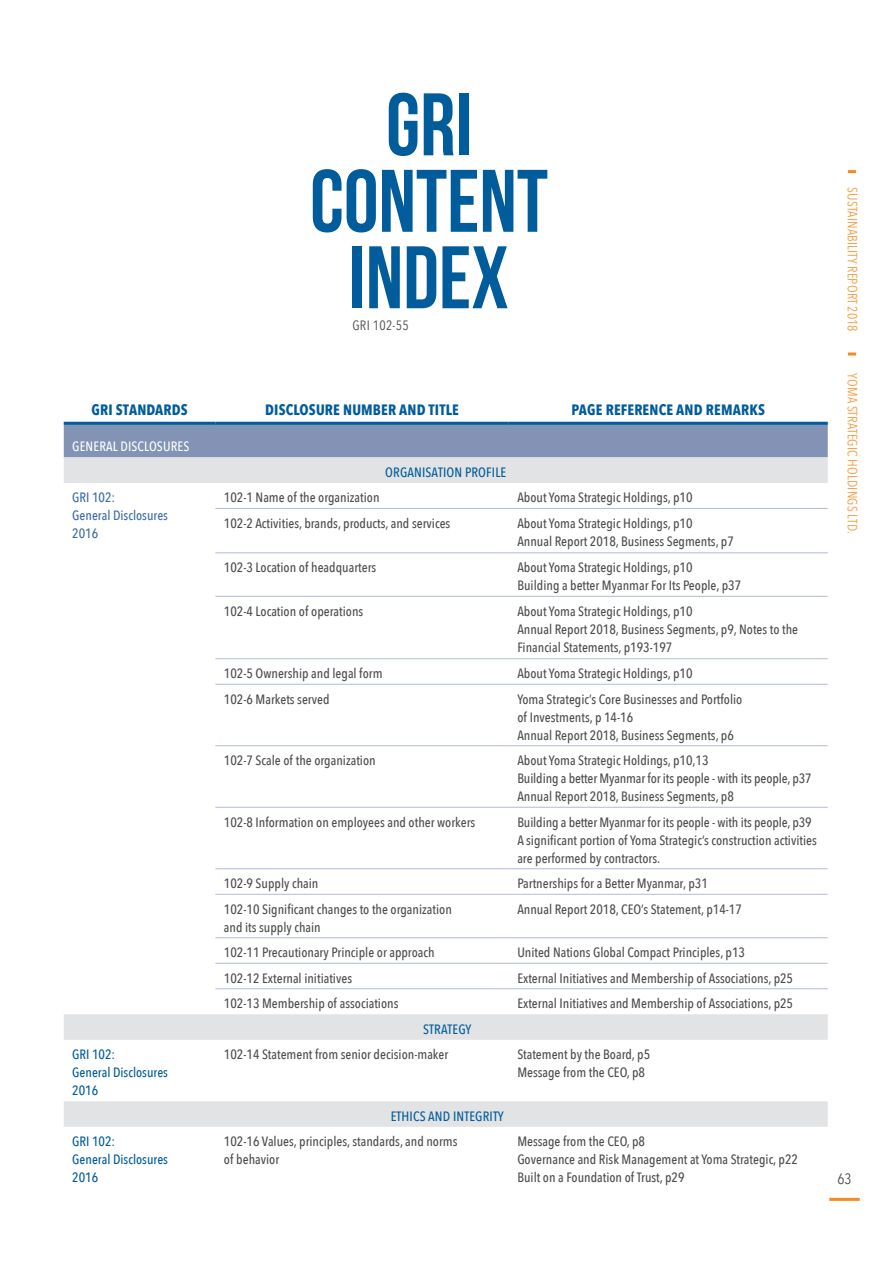
<style>
.page{position:relative;width:893px;height:1263px;background:#fff}
.page>*{position:absolute;margin:0;border:0;box-sizing:border-box;transform-origin:0 0}
.t1{font:88.5px/76.5px "Bebas Neue";color:#005c9a;text-align:center}
.t2{font:700 15px "Avenir Next Condensed";letter-spacing:.01em;color:#005c9a}
.t3{font:15px "Avenir Next Condensed";color:#4d4d4f}
.t4{font:500 13.5px/18px "Avenir Next Condensed";color:#4d4d4f}
.t5{font:500 13.5px/18px "Avenir Next Condensed";color:#005c9a}
.t6{font:13.5px "Avenir Next Condensed";letter-spacing:.01em;color:#f89b3f}
.t7{font:500 13.5px/18px "Avenir Next Condensed";color:#3d6ba4}
.t8{font:500 13.5px "Avenir Next Condensed";letter-spacing:.01em;color:#fff}
.t9{font:13.5px "Avenir Next Condensed";letter-spacing:.02em;color:#4d4d4f}
</style>
<div class="page">
<hr style="left:829px;top:1198px;width:31px;height:3px;background:#f68c1f">
<svg style="left:848px;top:170px;width:8px;height:3px"></svg>
<svg style="left:848px;top:352px;width:8px;height:3px"></svg>
<div style="left:64px;top:425px;width:764px;height:32px;background:#8293b6"></div>
<svg style="left:64px;top:457px;width:764px;height:670px"></svg>
<hr style="left:64px;top:422px;width:151px;height:3px;background:#005c9a">
<hr style="left:215px;top:422px;width:294px;height:3px;background:#005c9a">
<hr style="left:509px;top:422px;width:319px;height:3px;background:#005c9a">
<hr style="left:215px;top:508px;width:294px;height:1px;background:#b2bbd7">
<hr style="left:509px;top:508px;width:319px;height:1px;background:#b2bbd7">
<hr style="left:215px;top:552px;width:294px;height:1px;background:#b2bbd7">
<hr style="left:509px;top:552px;width:319px;height:1px;background:#b2bbd7">
<hr style="left:215px;top:596px;width:294px;height:1px;background:#b2bbd7">
<hr style="left:509px;top:596px;width:319px;height:1px;background:#b2bbd7">
<hr style="left:215px;top:658px;width:294px;height:1px;background:#b2bbd7">
<hr style="left:509px;top:658px;width:319px;height:1px;background:#b2bbd7">
<hr style="left:215px;top:684px;width:294px;height:1px;background:#b2bbd7">
<hr style="left:509px;top:684px;width:319px;height:1px;background:#b2bbd7">
<hr style="left:215px;top:745px;width:294px;height:1px;background:#b2bbd7">
<hr style="left:509px;top:745px;width:319px;height:1px;background:#b2bbd7">
<hr style="left:215px;top:807px;width:294px;height:1px;background:#b2bbd7">
<hr style="left:509px;top:807px;width:319px;height:1px;background:#b2bbd7">
<hr style="left:215px;top:868px;width:294px;height:1px;background:#b2bbd7">
<hr style="left:509px;top:868px;width:319px;height:1px;background:#b2bbd7">
<hr style="left:215px;top:894px;width:294px;height:1px;background:#b2bbd7">
<hr style="left:509px;top:894px;width:319px;height:1px;background:#b2bbd7">
<hr style="left:215px;top:937px;width:294px;height:1px;background:#b2bbd7">
<hr style="left:509px;top:937px;width:319px;height:1px;background:#b2bbd7">
<hr style="left:215px;top:963px;width:294px;height:1px;background:#b2bbd7">
<hr style="left:509px;top:963px;width:319px;height:1px;background:#b2bbd7">
<hr style="left:215px;top:988px;width:294px;height:1px;background:#b2bbd7">
<hr style="left:509px;top:988px;width:319px;height:1px;background:#b2bbd7">
<h1 class="t1" style="left:310px;top:85px;width:239px">GRI<br>CONTENT<br>INDEX</h1>
<p class="t9" style="left:352px;top:314px;width:58px">GRI 102-55</p>
<p class="t2" style="left:92px;top:400px;width:98px">GRI STANDARDS</p>
<p class="t2" style="left:265px;top:400px;width:195px">DISCLOSURE NUMBER AND TITLE</p>
<p class="t2" style="left:572px;top:400px;width:195px">PAGE REFERENCE AND REMARKS</p>
<p class="t8" style="left:72px;top:438px;width:118px">GENERAL DISCLOSURES</p>
<p class="t5" style="left:385px;top:463px;width:122px">ORGANISATION PROFILE</p>
<p class="t7" style="left:72px;top:489px;width:97px">GRI 102:<br>General Disclosures<br>2016</p>
<p class="t4" style="left:224px;top:489px;width:157px">102-1 Name of the organization</p>
<p class="t4" style="left:517px;top:489px;width:177px">About Yoma Strategic Holdings, p10</p>
<p class="t4" style="left:224px;top:514px;width:228px">102-2 Activities, brands, products, and services</p>
<p class="t4" style="left:517px;top:514px;width:218px">About Yoma Strategic Holdings, p10<br>Annual Report 2018, Business Segments, p7</p>
<p class="t4" style="left:224px;top:558px;width:154px">102-3 Location of headquarters</p>
<p class="t4" style="left:517px;top:558px;width:225px">About Yoma Strategic Holdings, p10<br>Building a better Myanmar For Its People, p37</p>
<p class="t4" style="left:224px;top:602px;width:141px">102-4 Location of operations</p>
<p class="t4" style="left:517px;top:602px;width:282px">About Yoma Strategic Holdings, p10<br>Annual Report 2018, Business Segments, p9, Notes to the<br>Financial Statements, p193-197</p>
<p class="t4" style="left:224px;top:664px;width:160px">102-5 Ownership and legal form</p>
<p class="t4" style="left:517px;top:664px;width:177px">About Yoma Strategic Holdings, p10</p>
<p class="t4" style="left:224px;top:690px;width:107px">102-6 Markets served</p>
<p class="t4" style="left:517px;top:690px;width:227px">Yoma Strategic’s Core Businesses and Portfolio of Investments, p 14-16<br>Annual Report 2018, Business Segments, p6</p>
<p class="t4" style="left:224px;top:751px;width:153px">102-7 Scale of the organization</p>
<p class="t4" style="left:517px;top:751px;width:296px">About Yoma Strategic Holdings, p10,13<br>Building a better Myanmar for its people - with its people, p37<br>Annual Report 2018, Business Segments, p8</p>
<p class="t4" style="left:224px;top:813px;width:253px">102-8 Information on employees and other workers</p>
<p class="t4" style="left:517px;top:813px;width:301px">Building a better Myanmar for its people - with its people, p39<br>A significant portion of Yoma Strategic’s construction activities are performed by contractors.</p>
<p class="t4" style="left:224px;top:874px;width:96px">102-9 Supply chain</p>
<p class="t4" style="left:517px;top:874px;width:192px">Partnerships for a Better Myanmar, p31</p>
<p class="t4" style="left:224px;top:900px;width:229px">102-10 Significant changes to the organization and its supply chain</p>
<p class="t4" style="left:517px;top:900px;width:226px">Annual Report 2018, CEO’s Statement, p14-17</p>
<p class="t4" style="left:224px;top:943px;width:212px">102-11 Precautionary Principle or approach</p>
<p class="t4" style="left:517px;top:943px;width:229px">United Nations Global Compact Principles, p13</p>
<p class="t4" style="left:224px;top:969px;width:130px">102-12 External initiatives</p>
<p class="t4" style="left:517px;top:969px;width:277px">External Initiatives and Membership of Associations, p25</p>
<p class="t4" style="left:224px;top:994px;width:176px">102-13 Membership of associations</p>
<p class="t4" style="left:517px;top:994px;width:277px">External Initiatives and Membership of Associations, p25</p>
<p class="t5" style="left:423px;top:1020px;width:50px">STRATEGY</p>
<p class="t5" style="left:72px;top:1045px;width:97px">GRI 102:<br>General Disclosures<br>2016</p>
<p class="t4" style="left:224px;top:1045px;width:226px">102-14 Statement from senior decision-maker</p>
<p class="t4" style="left:517px;top:1045px;width:134px">Statement by the Board, p5<br>Message from the CEO, p8</p>
<p class="t5" style="left:391px;top:1107px;width:115px">ETHICS AND INTEGRITY</p>
<p class="t5" style="left:72px;top:1132px;width:97px">GRI 102:<br>General Disclosures<br>2016</p>
<p class="t4" style="left:224px;top:1132px;width:235px">102-16 Values, principles, standards, and norms of behavior</p>
<p class="t4" style="left:517px;top:1132px;width:282px">Message from the CEO, p8<br>Governance and Risk Management at Yoma Strategic, p22<br>Built on a Foundation of Trust, p29</p>
<p class="t6" style="left:864px;top:187px;width:146px;rotate:90deg">SUSTAINABILITY REPORT 2018</p>
<p class="t6" style="left:864px;top:373px;width:161px;rotate:90deg">YOMA STRATEGIC HOLDINGS LTD.</p>
<p class="t3" style="left:837px;top:1166px;width:16px">63</p>
</div>
